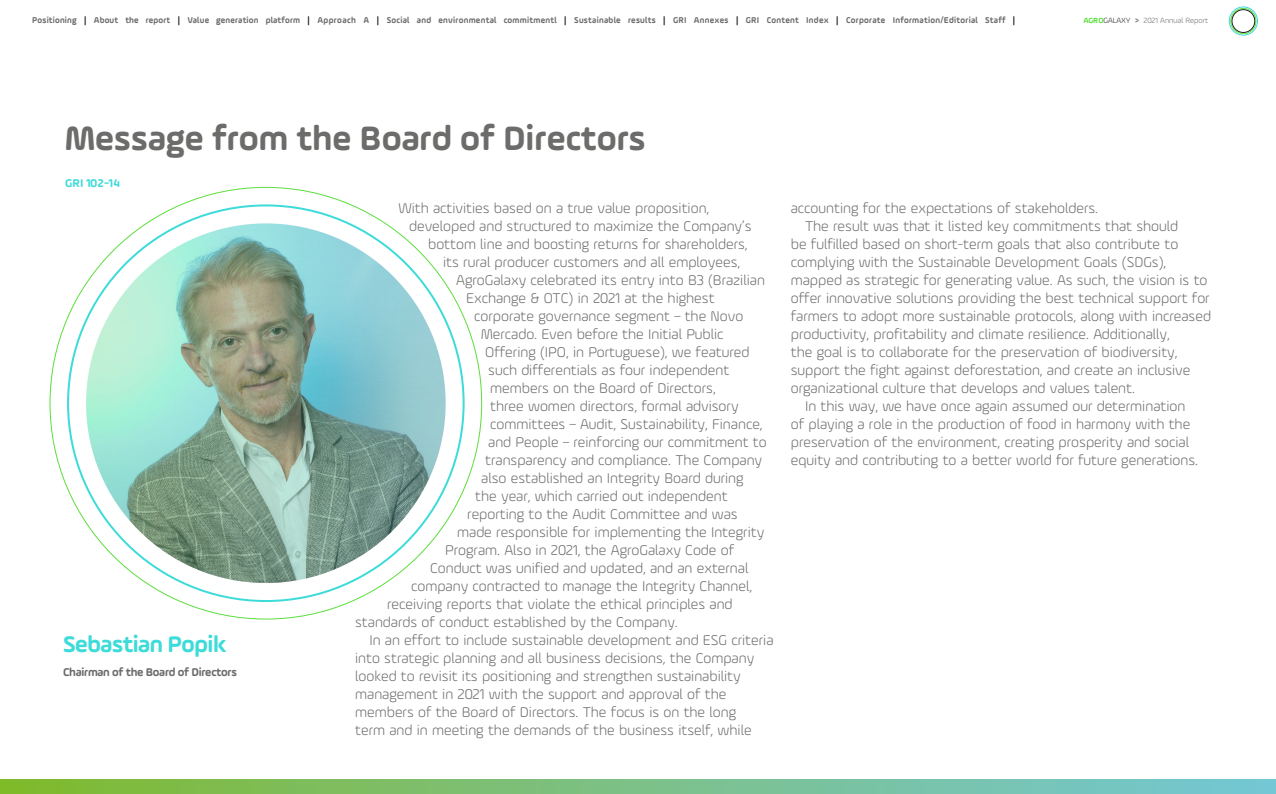
<style>
.page{position:relative;width:1276px;height:794px;background:#fff}
.page>*{position:absolute;margin:0;border:0;box-sizing:border-box;transform-origin:0 0}
.t1{font:700 36px "Ample Soft Pro";color:#6c6c6b}
.t2{font:700 24px "Ample Soft Pro";letter-spacing:-.02em;color:#3ddbd9}
.t3{font:300 15px "Ample Soft Pro";color:#6c6c6b}
.t4{font:700 12px "Ample Soft Pro";letter-spacing:-.02em;color:#6c6c6b}
.t5{font:700 12px "Ample Soft Pro";color:#3ddbd9}
.t6{font:700 9px "Ample Soft Pro";letter-spacing:.03em;color:#6c6c6b;scale:.95 1}
.t7{font:300 8px "Ample Soft Pro";color:#6c6c6b}
.s1{color:#1d1d1b}
.s2{font-weight:700;color:#5cde3d}
.s3{font-weight:700}
</style>
<div class="page">
<svg style="left:0;top:780px;width:1276px;height:14px;background:#7ac084"></svg>
<div style="left:1229px;top:7px;width:28px;height:28px;border:1px solid #3ddbd9;border-radius:50%"></div>
<div style="left:1230px;top:8px;width:26px;height:26px;border:1px solid #5cde3d;border-radius:50%"></div>
<div style="left:1231px;top:10px;width:24px;height:23px;border:1px solid #1d1d1b;border-radius:50%"></div>
<svg style="left:86px;top:223px;width:359px;height:360px;background:#8cb6a9"></svg>
<p class="t6" style="left:32px;top:14px;width:1036px">Positioning <span class="s1">|</span> About the report <span class="s1">|</span> Value generation platform <span class="s1">|</span> Approach A <span class="s1">|</span> Social and environmental commitmentl <span class="s1">|</span> Sustainable results <span class="s1">|</span> GRI Annexes <span class="s1">|</span> GRI Content Index <span class="s1">|</span> Corporate Information/Editorial Staff <span class="s1">|</span></p>
<p class="t7" style="left:1083px;top:15px;width:126px"><span class="s2">AGRO</span><span class="s1">GALAXY</span> <span class="s3">&gt;</span> 2021 Annual Report</p>
<h1 class="t1" style="left:65px;top:114px;width:582px">Message from the Board of Directors</h1>
<p class="t5" style="left:65px;top:175px;width:56px">GRI 102-14</p>
<p class="t3" style="left:398px;top:199px;width:312px">With activities based on a true value proposition,</p>
<p class="t3" style="left:409px;top:217px;width:344px">developed and structured to maximize the Company’s</p>
<p class="t3" style="left:428px;top:235px;width:321px">bottom line and boosting returns for shareholders,</p>
<p class="t3" style="left:443px;top:253px;width:298px">its rural producer customers and all employees,</p>
<p class="t3" style="left:456px;top:271px;width:310px">AgroGalaxy celebrated its entry into B3 (Brazilian</p>
<p class="t3" style="left:466px;top:289px;width:250px">Exchange &amp; OTC) in 2021 at the highest</p>
<p class="t3" style="left:474px;top:307px;width:270px">corporate governance segment – the Novo</p>
<p class="t3" style="left:481px;top:325px;width:244px">Mercado. Even before the Initial Public</p>
<p class="t3" style="left:485px;top:343px;width:266px">Offering (IPO, in Portuguese), we featured</p>
<p class="t3" style="left:488px;top:361px;width:243px">such differentials as four independent</p>
<p class="t3" style="left:490px;top:379px;width:227px">members on the Board of Directors,</p>
<p class="t3" style="left:490px;top:397px;width:250px">three women directors, formal advisory</p>
<p class="t3" style="left:490px;top:415px;width:274px">committees – Audit, Sustainability, Finance,</p>
<p class="t3" style="left:488px;top:433px;width:280px">and People – reinforcing our commitment to</p>
<p class="t3" style="left:485px;top:451px;width:278px">transparency and compliance. The Company</p>
<p class="t3" style="left:481px;top:469px;width:264px">also established an Integrity Board during</p>
<p class="t3" style="left:475px;top:487px;width:254px">the year, which carried out independent</p>
<p class="t3" style="left:467px;top:505px;width:272px">reporting to the Audit Committee and was</p>
<p class="t3" style="left:457px;top:523px;width:309px">made responsible for implementing the Integrity</p>
<p class="t3" style="left:445px;top:541px;width:290px">Program. Also in 2021, the AgroGalaxy Code of</p>
<p class="t3" style="left:430px;top:559px;width:320px">Conduct was unified and updated, and an external</p>
<p class="t3" style="left:411px;top:577px;width:342px">company contracted to manage the Integrity Channel,</p>
<p class="t3" style="left:387px;top:595px;width:347px">receiving reports that violate the ethical principles and</p>
<p class="t3" style="left:355px;top:613px;width:324px">standards of conduct established by the Company.</p>
<p class="t3" style="left:369px;top:631px;width:406px">In an effort to include sustainable development and ESG criteria</p>
<p class="t3" style="left:355px;top:649px;width:401px">into strategic planning and all business decisions, the Company</p>
<p class="t3" style="left:355px;top:667px;width:387px">looked to revisit its positioning and strengthen sustainability</p>
<p class="t3" style="left:355px;top:685px;width:373px">management in 2021 with the support and approval of the</p>
<p class="t3" style="left:355px;top:703px;width:382px">members of the Board of Directors. The focus is on the long</p>
<p class="t3" style="left:355px;top:721px;width:398px">term and in meeting the demands of the business itself, while</p>
<h2 class="t2" style="left:63px;top:628px;width:165px">Sebastian Popik</h2>
<p class="t4" style="left:63px;top:664px;width:176px">Chairman of the Board of Directors</p>
<p class="t3" style="left:791px;top:199px;width:309px">accounting for the expectations of stakeholders.</p>
<p class="t3" style="left:805px;top:217px;width:375px">The result was that it listed key commitments that should</p>
<p class="t3" style="left:791px;top:235px;width:389px">be fulfilled based on short-term goals that also contribute to</p>
<p class="t3" style="left:791px;top:253px;width:377px">complying with the Sustainable Development Goals (SDGs),</p>
<p class="t3" style="left:791px;top:271px;width:418px">mapped as strategic for generating value. As such, the vision is to</p>
<p class="t3" style="left:791px;top:289px;width:420px">offer innovative solutions providing the best technical support for</p>
<p class="t3" style="left:791px;top:307px;width:422px">farmers to adopt more sustainable protocols, along with increased</p>
<p class="t3" style="left:791px;top:325px;width:380px">productivity, profitability and climate resilience. Additionally,</p>
<p class="t3" style="left:791px;top:343px;width:388px">the goal is to collaborate for the preservation of biodiversity,</p>
<p class="t3" style="left:791px;top:361px;width:401px">support the fight against deforestation, and create an inclusive</p>
<p class="t3" style="left:791px;top:379px;width:346px">organizational culture that develops and values talent.</p>
<p class="t3" style="left:805px;top:397px;width:382px">In this way, we have once again assumed our determination</p>
<p class="t3" style="left:791px;top:415px;width:401px">of playing a role in the production of food in harmony with the</p>
<p class="t3" style="left:791px;top:433px;width:400px">preservation of the environment, creating prosperity and social</p>
<p class="t3" style="left:791px;top:451px;width:409px">equity and contributing to a better world for future generations.</p>
</div>
